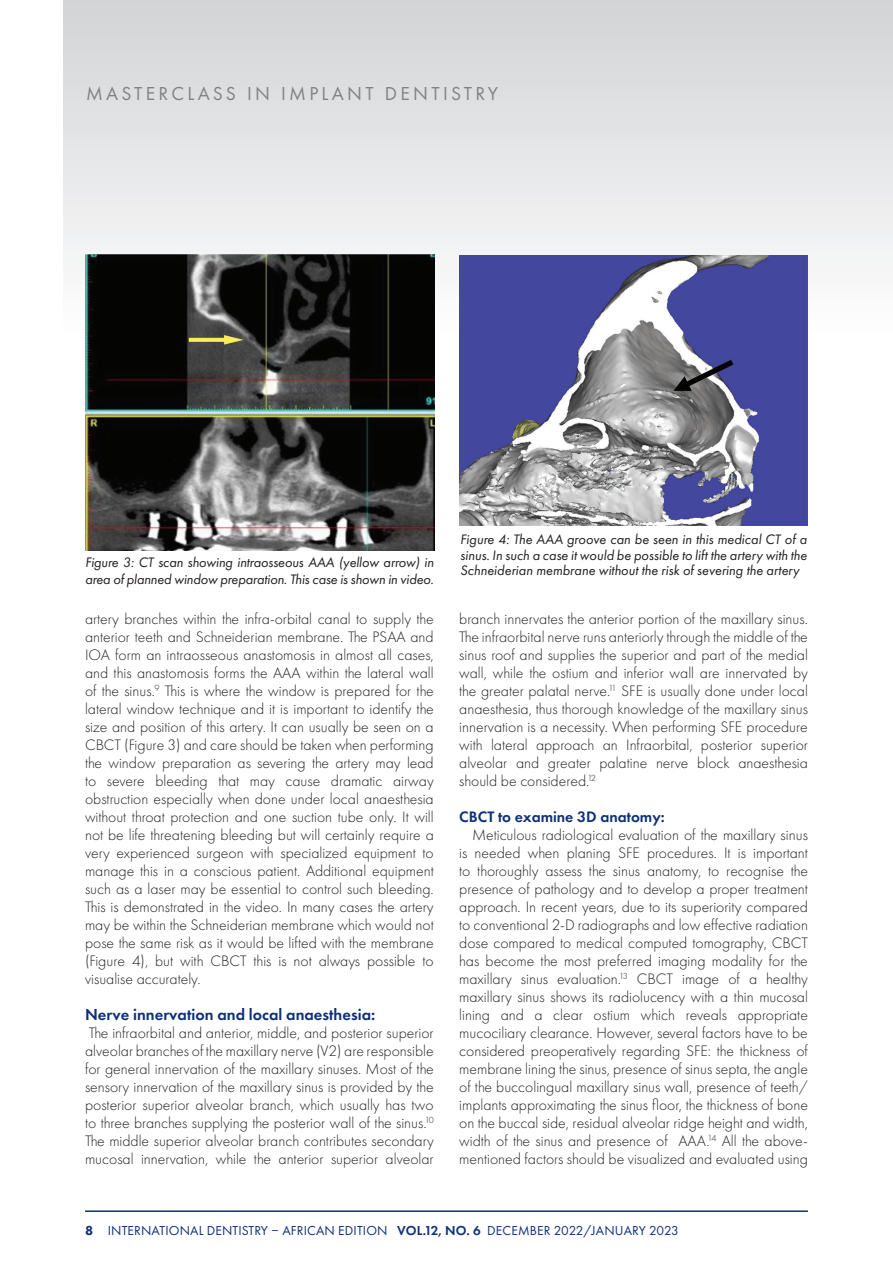
<style>
.page{position:relative;width:893px;height:1263px;background:#fff}
.page>*{position:absolute;margin:0;border:0;box-sizing:border-box;transform-origin:0 0}
.t1{font:19.5px "Futura PT";letter-spacing:.17em;color:#808285}
.t2{font:600 16.5px "Futura PT";color:#0d3079}
.t3{font:300 15.75px/18px "Futura PT";color:#231f20;text-align:justify}
.t4{font:600 15.75px "Futura PT";color:#0d3079}
.t5{font:italic 14.25px/15.8px "Futura PT";letter-spacing:-.01em;color:#231f20}
.t6{font:13.5px "Futura PT";letter-spacing:.01em;color:#0d3079}
.s1{font-weight:800}
.s2{font-weight:600}
</style>
<div class="page">
<div style="left:64px;top:0;width:829px;height:337px;background:linear-gradient(to bottom,#d3d4d7,#fbfbfb)"></div>
<hr style="left:85px;top:1210px;width:723px;height:2px;background:#0d3079">
<img style="left:85px;top:254px;width:349px;height:296px">
<img style="left:459px;top:255px;width:348px;height:270px">
<p class="t1" style="left:86px;top:82px;width:414px">MASTERCLASS IN IMPLANT DENTISTRY</p>
<p class="t5" style="left:85px;top:554px;width:350px;line-height:16.5px">Figure 3: CT scan showing intraosseous AAA (yellow arrow) in area of planned window preparation. This case is shown in video.</p>
<p class="t3" style="left:85px;top:610px;width:350px">artery branches within the infra-orbital canal to supply the anterior teeth and Schneiderian membrane. The PSAA and IOA form an intraosseous anastomosis in almost all cases, and this anastomosis forms the AAA within the lateral wall of the sinus.<sup>9</sup> This is where the window is prepared for the lateral window technique and it is important to identify the size and position of this artery. It can usually be seen on a CBCT (Figure 3) and care should be taken when performing the window preparation as severing the artery may lead to severe bleeding that may cause dramatic airway obstruction especially when done under local anaesthesia without throat protection and one suction tube only. It will not be life threatening bleeding but will certainly require a very experienced surgeon with specialized equipment to manage this in a conscious patient. Additional equipment such as a laser may be essential to control such bleeding.<br>This is demonstrated in the video. In many cases the artery may be within the Schneiderian membrane which would not pose the same risk as it would be lifted with the membrane (Figure 4), but with CBCT this is not always possible to visualise accurately.</p>
<p class="t2" style="left:85px;top:1004px;width:292px">Nerve innervation and local anaesthesia:</p>
<p class="t3" style="left:85px;top:1024px;width:350px">The infraorbital and anterior, middle, and posterior superior alveolar branches of the maxillary nerve (V2) are responsible for general innervation of the maxillary sinuses. Most of the sensory innervation of the maxillary sinus is provided by the posterior superior alveolar branch, which usually has two to three branches supplying the posterior wall of the sinus.<sup>10<br></sup>The middle superior alveolar branch contributes secondary mucosal innervation, while the anterior superior alveolar</p>
<p class="t5" style="left:460px;top:531px;width:348px;text-align:justify">Figure 4: The AAA groove can be seen in this medical CT of a sinus. In such a case it would be possible to lift the artery with the Schneiderian membrane without the risk of severing the artery</p>
<p class="t3" style="left:459px;top:610px;width:350px">branch innervates the anterior portion of the maxillary sinus.<br>The infraorbital nerve runs anteriorly through the middle of the sinus roof and supplies the superior and part of the medial wall, while the ostium and inferior wall are innervated by the greater palatal nerve.<sup>11</sup> SFE is usually done under local anaesthesia, thus thorough knowledge of the maxillary sinus innervation is a necessity. When performing SFE procedure with lateral approach an Infraorbital, posterior superior alveolar and greater palatine nerve block anaesthesia should be considered.<sup>12</sup></p>
<p class="t4" style="left:459px;top:807px;width:207px">CBCT to examine 3D anatomy:</p>
<p class="t3" style="left:459px;top:826px;width:350px;text-indent:13px">Meticulous radiological evaluation of the maxillary sinus is needed when planing SFE procedures. It is important to thoroughly assess the sinus anatomy, to recognise the presence of pathology and to develop a proper treatment approach. In recent years, due to its superiority compared to conventional 2-D radiographs and low effective radiation dose compared to medical computed tomography, CBCT has become the most preferred imaging modality for the maxillary sinus evaluation.<sup>13</sup> CBCT image of a healthy maxillary sinus shows its radiolucency with a thin mucosal lining and a clear ostium which reveals appropriate mucociliary clearance. However, several factors have to be considered preoperatively regarding SFE: the thickness of membrane lining the sinus, presence of sinus septa, the angle of the buccolingual maxillary sinus wall, presence of teeth/ implants approximating the sinus floor, the thickness of bone on the buccal side, residual alveolar ridge height and width, width of the sinus and presence of AAA.<sup>14</sup> All the above&shy;mentioned factors should be visualized and evaluated using</p>
<p class="t6" style="left:85px;top:1223px;width:595px"><span class="s1">8</span> INTERNATIONAL DENTISTRY – AFRICAN EDITION <span class="s2">VOL.12, NO. 6</span> DECEMBER 2022/JANUARY 2023</p>
</div>
